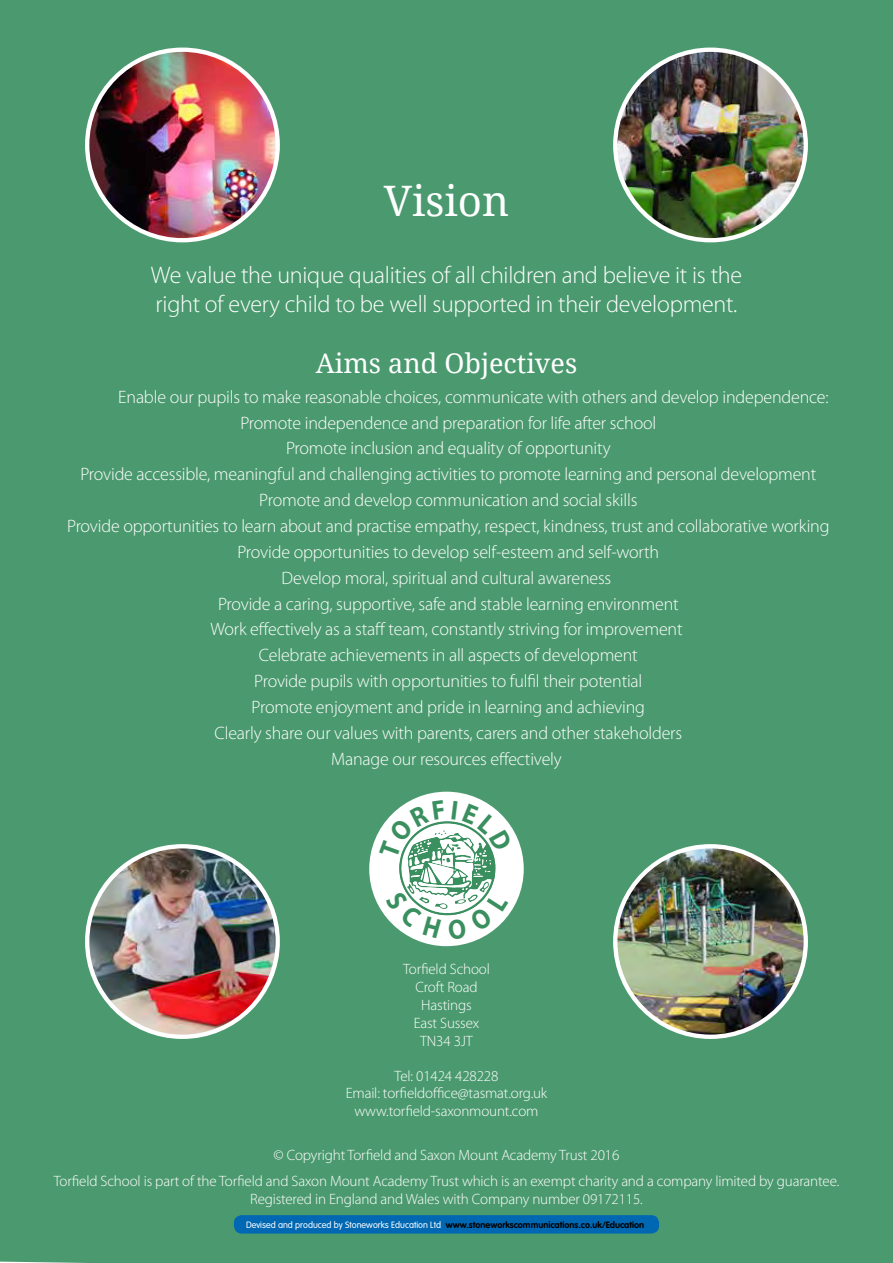
<style>
.page{position:relative;width:893px;height:1263px;background:#4b9a6f}
.page>*{position:absolute;margin:0;border:0;box-sizing:border-box;transform-origin:0 0}
.t1{font:42px "Droid Serif";color:#fff}
.t2{font:27px "Droid Serif";color:#fff}
.t3{font:300 24px/28.8px "Myriad Pro";letter-spacing:-.01em;color:#fff}
.t4{font:300 18px "Myriad Pro";letter-spacing:-.01em;color:#fff}
.t5{font:300 15px/18px "Myriad Pro";letter-spacing:-.01em;color:#fff;text-align:center}
.t6{font:700 9px "VAG Rounded";color:#000}
.s1{font-weight:300;color:#fff}
</style>
<div class="page">
<div style="left:369px;top:792px;width:155px;height:154px;background:#fff;border-radius:50%"></div>
<div style="left:234px;top:1215px;width:425px;height:18px;background:#0068b3;border-radius:8px"></div>
<img style="left:87px;top:846px;width:191px;height:191px;border-radius:95px">
<div style="left:85px;top:844px;width:195px;height:195px;border:4px solid #fff;border-radius:50%"></div>
<img style="left:87px;top:50px;width:191px;height:190px;border-radius:95px">
<div style="left:85px;top:48px;width:195px;height:194px;border:4px solid #fff;border-radius:50%"></div>
<img style="left:615px;top:50px;width:191px;height:190px;border-radius:95px">
<div style="left:613px;top:48px;width:195px;height:194px;border:4px solid #fff;border-radius:50%"></div>
<img style="left:615px;top:846px;width:191px;height:191px;border-radius:95px">
<div style="left:613px;top:844px;width:195px;height:195px;border:4px solid #fff;border-radius:50%"></div>
<svg style="left:379px;top:800px;width:134px;height:140px"></svg>
<h1 class="t1" style="left:384px;top:172px;width:127px">Vision</h1>
<h3 class="t3" style="left:151px;top:261px;width:593px">We value the unique qualities of all children and believe it is the right of every child to be well supported in their development.</h3>
<h2 class="t2" style="left:316px;top:344px;width:263px">Aims and Objectives</h2>
<p class="t4" style="left:118px;top:387px;width:712px">Enable our pupils to make reasonable choices, communicate with others and develop independence:</p>
<p class="t4" style="left:240px;top:413px;width:417px">Promote independence and preparation for life after school</p>
<p class="t4" style="left:286px;top:439px;width:326px">Promote inclusion and equality of opportunity</p>
<p class="t4" style="left:80px;top:464px;width:737px">Provide accessible, meaningful and challenging activities to promote learning and personal development</p>
<p class="t4" style="left:259px;top:490px;width:380px">Promote and develop communication and social skills</p>
<p class="t4" style="left:67px;top:516px;width:764px">Provide opportunities to learn about and practise empathy, respect, kindness, trust and collaborative working</p>
<p class="t4" style="left:237px;top:542px;width:423px">Provide opportunities to develop self-esteem and self-worth</p>
<p class="t4" style="left:282px;top:568px;width:331px">Develop moral, spiritual and cultural awareness</p>
<p class="t4" style="left:218px;top:594px;width:462px">Provide a caring, supportive, safe and stable learning environment</p>
<p class="t4" style="left:210px;top:619px;width:474px">Work effectively as a staff team, constantly striving for improvement</p>
<p class="t4" style="left:259px;top:645px;width:380px">Celebrate achievements in all aspects of development</p>
<p class="t4" style="left:254px;top:671px;width:390px">Provide pupils with opportunities to fulfil their potential</p>
<p class="t4" style="left:252px;top:697px;width:395px">Promote enjoyment and pride in learning and achieving</p>
<p class="t4" style="left:215px;top:723px;width:469px">Clearly share our values with parents, carers and other stakeholders</p>
<p class="t4" style="left:331px;top:749px;width:232px">Manage our resources effectively</p>
<p class="t5" style="left:403px;top:960px;width:88px">Torfield School<br>Croft Road<br>Hastings<br>East Sussex<br>TN34 3JT</p>
<p class="t5" style="left:346px;top:1067px;width:203px;line-height:17.5px">Tel: 01424 428228<br>Email: torfieldoffice@tasmat.org.uk www.torfield-saxonmount.com</p>
<p class="t5" style="left:54px;top:1142px;width:787px;line-height:26.5px">© Copyright Torfield and Saxon Mount Academy Trust 2016<br>Torfield School is part of the Torfield and Saxon Mount Academy Trust which is an exempt charity and a company limited by guarantee.</p>
<p class="t5" style="left:250px;top:1191px;width:394px">Registered in England and Wales with Company number 09172115.</p>
<p class="t6" style="left:246px;top:1219px;width:400px"><span class="s1">Devised and produced by Stoneworks Education Ltd</span> www.stoneworkscommunications.co.uk/Education</p>
</div>
